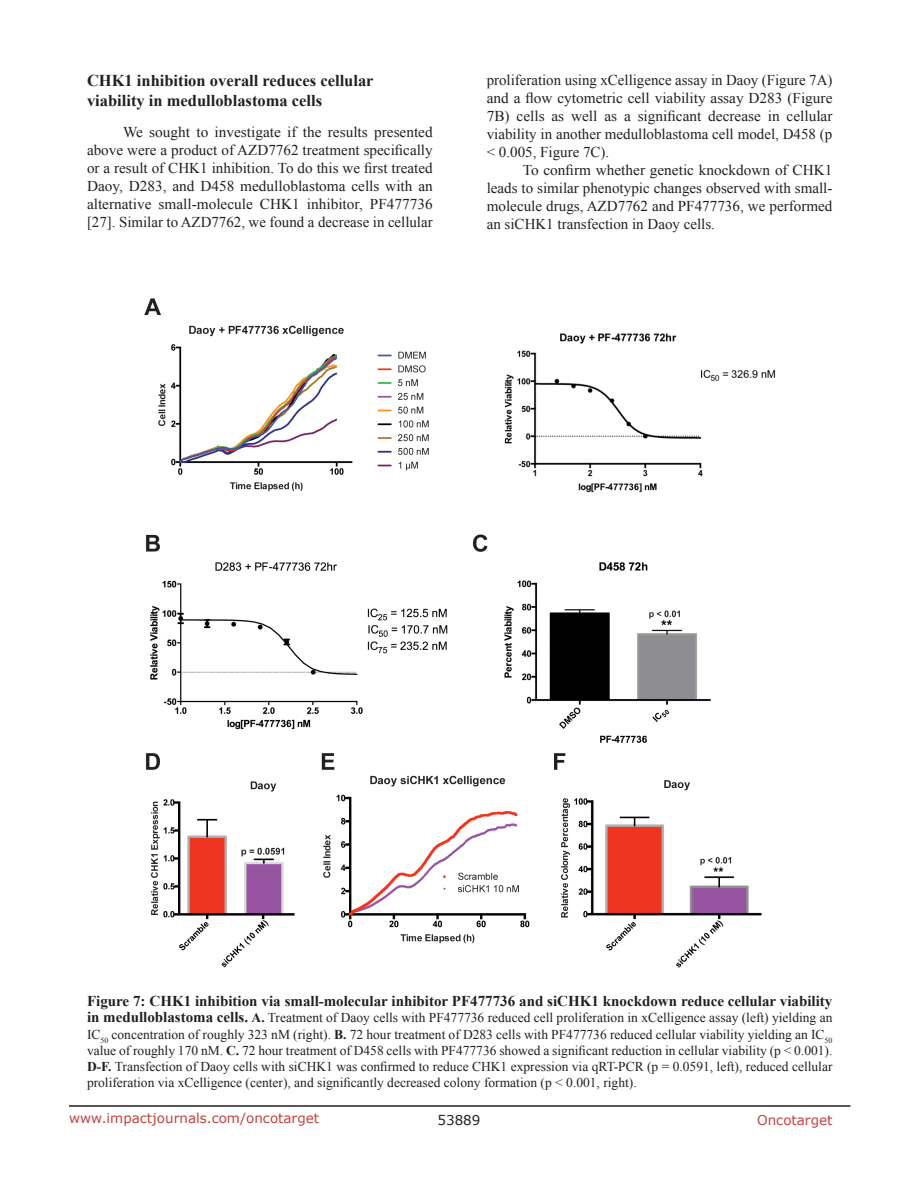
<style>
.page{position:relative;width:918px;height:1188px;background:#fff}
.page>*{position:absolute;margin:0;border:0;box-sizing:border-box;transform-origin:0 0}
.SubHeading{font:700 16.5px/19.8px "Times New Roman";color:#231f20}
.BodyText{font:15px/18px "Times New Roman";color:#231f20;text-align:justify}
.figuretext{font:700 15px "Times New Roman";color:#231f20}
.figuretext-2{font:13.5px/16.2px "Times New Roman";color:#231f20;text-align:justify}
.t1{font:13.5px "Verdana";color:#c24141}
.t2{font:13.5px "Verdana";color:#231f20}
.s1{font-weight:700;font-size:15px}
.s2{font-weight:700}
</style>
<div class="page">
<hr style="left:69px;top:1105px;width:781px;height:2px;background:#231f20">
<img style="left:144px;top:298px;width:632px;height:670px">
<p class="SubHeading" style="left:87px;top:70px;width:288px">CHK1 inhibition overall reduces cellular viability in medulloblastoma cells</p>
<p class="BodyText" style="left:87px;top:123px;width:347px;text-indent:36px">We sought to investigate if the results presented above were a product of AZD7762 treatment specifically or a result of CHK1 inhibition. To do this we first treated Daoy, D283, and D458 medulloblastoma cells with an alternative small-molecule CHK1 inhibitor, PF477736 [27]. Similar to AZD7762, we found a decrease in cellular</p>
<p class="BodyText" style="left:487px;top:71px;width:347px">proliferation using xCelligence assay in Daoy (Figure 7A) and a flow cytometric cell viability assay D283 (Figure 7B) cells as well as a significant decrease in cellular viability in another medulloblastoma cell model, D458 (p &lt; 0.005, Figure 7C).</p>
<p class="BodyText" style="left:487px;top:161px;width:347px;text-indent:36px">To confirm whether genetic knockdown of CHK1 leads to similar phenotypic changes observed with small&shy;molecule drugs, AZD7762 and PF477736, we performed an siCHK1 transfection in Daoy cells.</p>
<p class="figuretext" style="left:87px;top:991px;width:747px">Figure 7: CHK1 inhibition via small-molecular inhibitor PF477736 and siCHK1 knockdown reduce cellular viability</p>
<p class="figuretext-2" style="left:87px;top:1010px;width:747px"><span class="s1">in medulloblastoma cells.</span> <span class="s2">A.</span> Treatment of Daoy cells with PF477736 reduced cell proliferation in xCelligence assay (left) yielding an IC<sub>50</sub> concentration of roughly 323 nM (right). <span class="s2">B.</span> 72 hour treatment of D283 cells with PF477736 reduced cellular viability yielding an IC<sub>50 </sub>value of roughly 170 nM. <span class="s2">C.</span> 72 hour treatment of D458 cells with PF477736 showed a significant reduction in cellular viability (p &lt; 0.001).<br><span class="s2">D-F.</span> Transfection of Daoy cells with siCHK1 was confirmed to reduce CHK1 expression via qRT-PCR (p = 0.0591, left), reduced cellular proliferation via xCelligence (center), and significantly decreased colony formation (p &lt; 0.001, right).</p>
<p class="t1" style="left:69px;top:1109px;width:252px">www.impactjournals.com/oncotarget</p>
<p class="t2" style="left:438px;top:1111px;width:44px">53889</p>
<p class="t1" style="left:757px;top:1111px;width:77px">Oncotarget</p>
</div>
